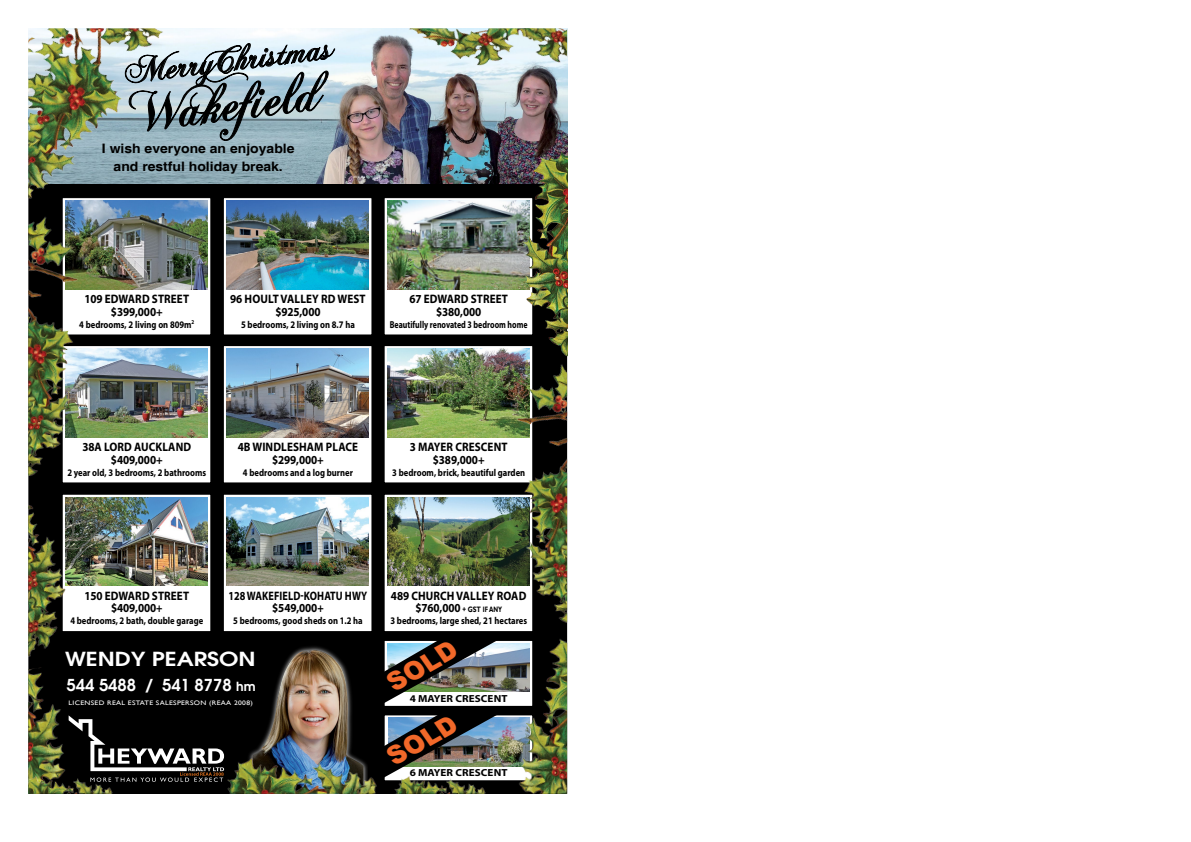
<style>
.page{position:relative;width:1191px;height:842px;background:#fff}
.page>*{position:absolute;margin:0;border:0;box-sizing:border-box;transform-origin:0 0}
.t1{font:58px "Chopin Script";color:#000}
.t2{font:38px "Chopin Script";color:#000}
.t3{font:900 25.9px "Arial";color:#f26829}
.t4{font:600 19.4px "Avant Garde";color:#fff;scale:1.19 1}
.t5{font:600 16.5px "Avant Garde";color:#fff}
.t6{font:700 condensed 13px/18px "Helvetica";color:#000;text-align:center;scale:1.31 1}
.t7{font:700 12.3px/12.3px "Myriad Pro";letter-spacing:.01em;color:#000;text-align:center;scale:.9 1}
.t8{font:700 12.3px/12.3px "Myriad Pro";letter-spacing:.01em;color:#000;text-align:center;scale:.83 1}
.t9{font:700 10.3px "Myriad Pro";letter-spacing:.01em;color:#000;scale:1.08 1}
.t10{font:700 10.1px "Myriad Pro";color:#000;scale:.85 1}
.t11{font:700 10.1px "Myriad Pro";color:#000;scale:.78 1}
.t12{font:700 7.8px "Gill Sans";color:#000;scale:.79 1}
.t13{font:6.5px "Gill Sans";letter-spacing:.04em;color:#fff;scale:1.17 1}
.s1{font-family:"Myriad Pro";font-size:12.3px}
.s2{font-size:12.6px}
</style>
<div class="page">
<div style="left:29px;top:29px;width:537px;height:764px;background:#000"></div>
<svg style="left:76px;top:719px;width:118px;height:63px"></svg>
<img style="left:266px;top:648px;width:86px;height:86px">
<img style="left:162px;top:28px;width:405px;height:156px">
<div style="left:62px;top:198px;width:149px;height:137px;background:#fff"></div>
<div style="left:62px;top:197px;width:149px;height:139px;border:1px solid #000"></div>
<img style="left:98px;top:201px;width:109px;height:88px">
<div style="left:223px;top:198px;width:149px;height:137px;background:#fff"></div>
<div style="left:223px;top:197px;width:149px;height:139px;border:1px solid #000"></div>
<img style="left:227px;top:201px;width:141px;height:88px">
<div style="left:384px;top:198px;width:149px;height:137px;background:#fff"></div>
<div style="left:383px;top:197px;width:150px;height:139px;border:1px solid #000"></div>
<img style="left:387px;top:201px;width:130px;height:88px">
<div style="left:384px;top:640px;width:149px;height:66px;background:#fff"></div>
<div style="left:384px;top:640px;width:149px;height:67px;border:1px solid #000"></div>
<img style="left:498px;top:643px;width:10px;height:49px">
<img style="left:384px;top:640px;width:114px;height:63px">
<img style="left:498px;top:717px;width:10px;height:44px">
<img style="left:384px;top:715px;width:114px;height:46px">
<div style="left:62px;top:346px;width:149px;height:137px;background:#fff"></div>
<div style="left:62px;top:345px;width:149px;height:138px;border:1px solid #000"></div>
<img style="left:91px;top:349px;width:116px;height:88px">
<div style="left:223px;top:346px;width:149px;height:137px;background:#fff"></div>
<div style="left:223px;top:345px;width:149px;height:138px;border:1px solid #000"></div>
<img style="left:227px;top:349px;width:141px;height:88px">
<div style="left:384px;top:346px;width:149px;height:137px;background:#fff"></div>
<div style="left:383px;top:345px;width:150px;height:138px;border:1px solid #000"></div>
<img style="left:387px;top:349px;width:107px;height:88px">
<div style="left:62px;top:494px;width:149px;height:138px;background:#fff"></div>
<div style="left:62px;top:494px;width:149px;height:138px;border:1px solid #000"></div>
<img style="left:88px;top:497px;width:119px;height:89px">
<div style="left:223px;top:494px;width:149px;height:138px;background:#fff"></div>
<div style="left:223px;top:494px;width:149px;height:138px;border:1px solid #000"></div>
<img style="left:227px;top:497px;width:141px;height:89px">
<div style="left:384px;top:494px;width:149px;height:138px;background:#fff"></div>
<div style="left:383px;top:494px;width:150px;height:138px;border:1px solid #000"></div>
<img style="left:387px;top:497px;width:119px;height:89px">
<img style="left:517px;top:121px;width:50px;height:144px">
<img style="left:494px;top:265px;width:73px;height:178px">
<img style="left:506px;top:443px;width:61px;height:198px">
<img style="left:508px;top:595px;width:59px;height:199px">
<img style="left:28px;top:28px;width:134px;height:182px">
<img style="left:28px;top:31px;width:70px;height:261px">
<img style="left:28px;top:292px;width:63px;height:191px">
<img style="left:28px;top:665px;width:48px;height:101px">
<svg style="left:125px;top:43px;width:210px;height:98px"></svg>
<img style="left:28px;top:445px;width:60px;height:213px">
<img style="left:407px;top:28px;width:112px;height:63px">
<img style="left:519px;top:28px;width:48px;height:69px">
<img style="left:81px;top:28px;width:112px;height:49px">
<img style="left:194px;top:734px;width:237px;height:60px">
<img style="left:375px;top:761px;width:143px;height:33px">
<img style="left:28px;top:766px;width:117px;height:28px">
<p class="t2" style="left:122px;top:48px;width:211px;rotate:-7deg">MerryChristmas</p>
<p class="t1" style="left:126px;top:78px;width:194px;rotate:-7deg">Wakefi eld</p>
<p class="t6" style="left:102px;top:139px;width:148px">I wish everyone an enjoyable and restful holiday break.</p>
<p class="t7" style="left:84px;top:293px;width:118px">109 edward street $399,000+</p>
<p class="t10" style="left:79px;top:318px;width:137px">4 bedrooms, 2 living on 809m<sup>2</sup></p>
<p class="t7" style="left:230px;top:293px;width:152px">96 hoult valley rd west $925,000</p>
<p class="t10" style="left:241px;top:318px;width:135px">5 bedrooms, 2 living on 8.7 ha</p>
<p class="t7" style="left:409px;top:293px;width:111px">67 edward street $380,000</p>
<p class="t11" style="left:390px;top:318px;width:178px">Beautifully renovated 3 bedroom home</p>
<p class="t7" style="left:82px;top:441px;width:122px">38a lord auckland $409,000+</p>
<p class="t10" style="left:67px;top:466px;width:165px">2 year old, 3 bedrooms, 2 bathrooms</p>
<p class="t7" style="left:238px;top:441px;width:135px">4B windlesham place $299,000+</p>
<p class="t10" style="left:243px;top:466px;width:131px">4 bedrooms and a log burner</p>
<p class="t7" style="left:410px;top:441px;width:110px">3 mayer crescent $389,000+</p>
<p class="t10" style="left:392px;top:466px;width:158px">3 bedroom, brick, beautiful garden</p>
<p class="t7" style="left:84px;top:589px;width:118px">150 edward street $409,000+</p>
<p class="t10" style="left:70px;top:614px;width:158px">4 bedrooms, 2 bath, double garage</p>
<p class="t8" style="left:229px;top:589px;width:168px">128 wakefield-kohatu hwy $549,000+</p>
<p class="t10" style="left:233px;top:614px;width:154px">5 bedrooms, good sheds on 1.2 ha</p>
<p class="t7" style="left:391px;top:589px;width:152px">489 church valley road</p>
<p class="t12" style="left:415px;top:605px;width:111px"><span class="s1">$760,000</span> + GST IF ANY</p>
<p class="t10" style="left:390px;top:614px;width:162px">3 bedrooms, large shed, 21 hectares</p>
<p class="t4" style="left:65px;top:646px;width:162px">WENDY PEARSON</p>
<p class="t5" style="left:67px;top:674px;width:190px">544 5488 / 541 8778 <span class="s2">HM</span></p>
<p class="t3" style="left:381px;top:667px;width:77px;rotate:-29deg">SOLD</p>
<p class="t13" style="left:69px;top:698px;width:159px">LICENSED REAL ESTATE SALESPERSON (REAA 2008)</p>
<p class="t9" style="left:410px;top:692px;width:92px">4 mayer crescent</p>
<p class="t3" style="left:381px;top:741px;width:77px;rotate:-29deg">SOLD</p>
<p class="t9" style="left:410px;top:766px;width:92px">6 mayer crescent</p>
</div>
